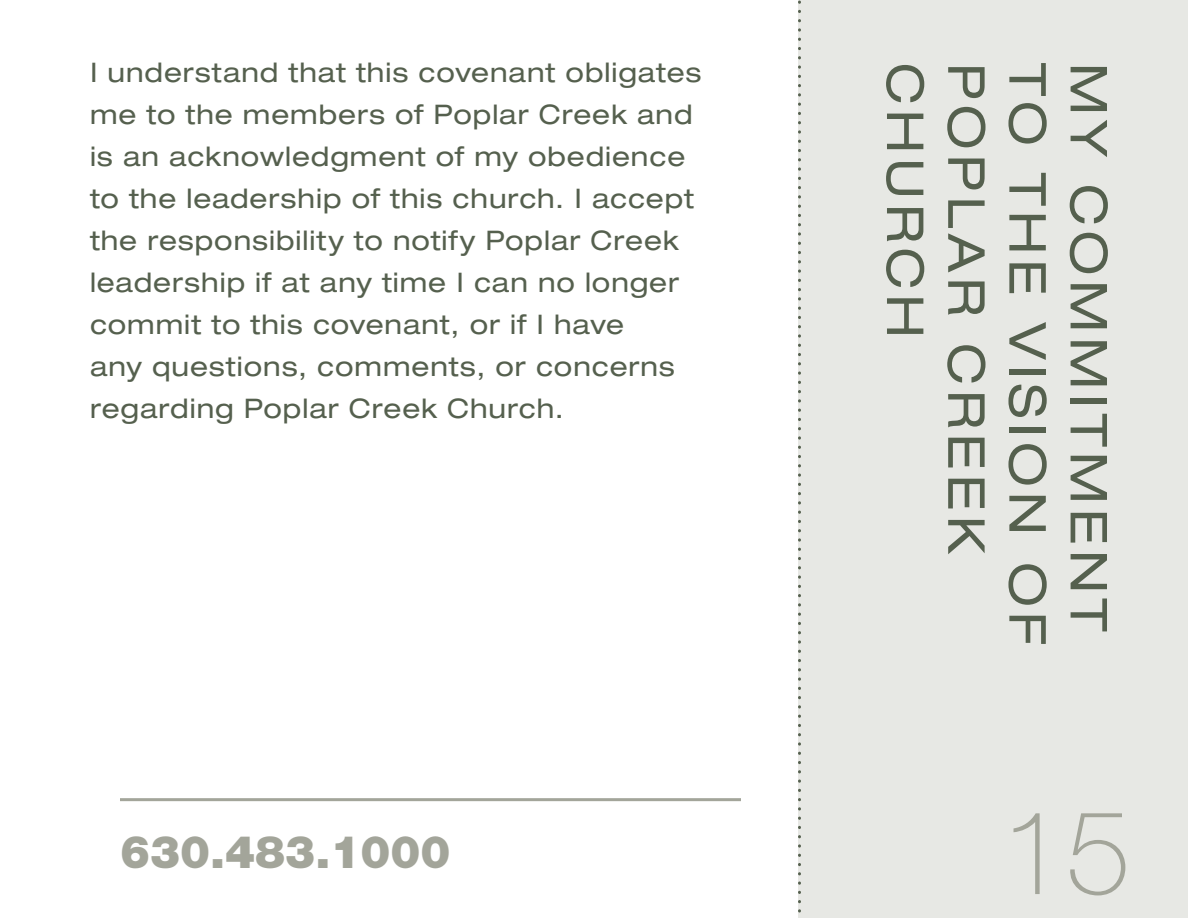
<style>
.page{position:relative;width:1188px;height:918px;background:#fff}
.page>*{position:absolute;margin:0;border:0;box-sizing:border-box;transform-origin:0 0}
.t1{font:100 117px "Helvetica Neue LT Std";color:#a3a59a}
.t2{font:expanded 51px "Helvetica Neue LT Std";letter-spacing:.1em;color:#55604e}
.t3{font:900 45px "Helvetica Neue LT Std";color:#a3a59a}
.t4{font:expanded 27px/42px "Helvetica Neue LT Std";letter-spacing:.035em;color:#55604e}
</style>
<div class="page">
<div style="left:798px;top:0;width:390px;height:918px;background:#e7e8e4"></div>
<svg style="left:798px;top:0;width:3px;height:913px"></svg>
<hr style="left:120px;top:798px;width:621px;height:3px;background:#a3a59a">
<p class="t4" style="left:90px;top:51px;width:613px">I understand that this covenant obligates me to the members of Poplar Creek and is an acknowledgment of my obedience to the leadership of this church. I accept the responsibility to notify Poplar Creek leadership if at any time I can no longer commit to this covenant, or if I have<br>any questions, comments, or concerns regarding Poplar Creek Church.</p>
<h3 class="t3" style="left:120px;top:825px;width:332px">630.483.1000</h3>
<p class="t2" style="left:936px;top:63px;width:276px;rotate:90deg">CHURCH</p>
<p class="t2" style="left:997px;top:63px;width:493px;rotate:90deg">POPLAR CREEK</p>
<p class="t2" style="left:1058px;top:63px;width:583px;rotate:90deg">TO THE VISION OF</p>
<p class="t2" style="left:1120px;top:63px;width:570px;rotate:90deg">MY COMMITMENT</p>
<h1 class="t1" style="left:1001px;top:786px;width:132px">15</h1>
</div>
